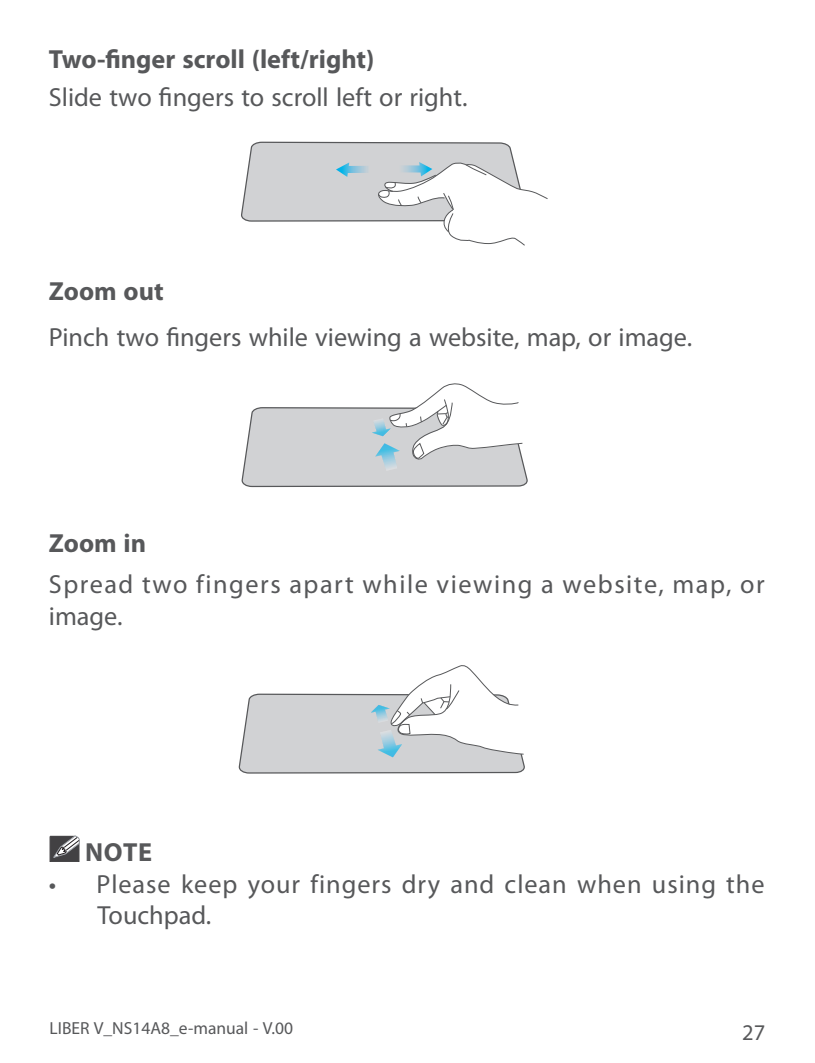
<style>
.page{position:relative;width:815px;height:1063px;background:#fff}
.page>*{position:absolute;margin:0;border:0;box-sizing:border-box;transform-origin:0 0}
.t1{font:26.25px "Myriad Pro";color:#57585a}
.t2{font:26.25px/31.5px "Myriad Pro";letter-spacing:.06em;color:#57585a}
.t3{font:26.25px/31.5px "Myriad Pro";letter-spacing:.03em;color:#57585a}
.t4{font:700 26.25px "Myriad Pro";color:#57585a}
.t5{font:22.5px "Myriad Pro";color:#57585a}
.t6{font:17.5px "Myriad Pro";color:#57585a}
</style>
<div class="page">
<svg style="left:241px;top:141px;width:307px;height:105px"></svg>
<svg style="left:241px;top:383px;width:287px;height:105px"></svg>
<svg style="left:238px;top:665px;width:287px;height:109px"></svg>
<svg style="left:49px;top:835px;width:31px;height:27px"></svg>
<p class="t4" style="left:49px;top:49px;width:327px">Two-finger scroll (left/right)</p>
<p class="t1" style="left:49px;top:87px;width:420px">Slide two fingers to scroll left or right.</p>
<p class="t4" style="left:49px;top:281px;width:116px">Zoom out</p>
<p class="t1" style="left:49px;top:327px;width:645px">Pinch two fingers while viewing a website, map, or image.</p>
<p class="t4" style="left:49px;top:533px;width:99px">Zoom in</p>
<p class="t2" style="left:49px;top:572px;width:717px">Spread two fingers apart while viewing a website, map, or image.</p>
<p class="t4" style="left:85px;top:843px;width:68px">NOTE</p>
<p class="t3" style="left:97px;top:871px;width:669px;text-indent:-49px">• Please keep your fingers dry and clean when using the<br>Touchpad.</p>
<p class="t6" style="left:50px;top:1021px;width:245px">LIBER V_NS14A8_e-manual - V.00</p>
<p class="t5" style="left:742px;top:1024px;width:25px">27</p>
</div>
